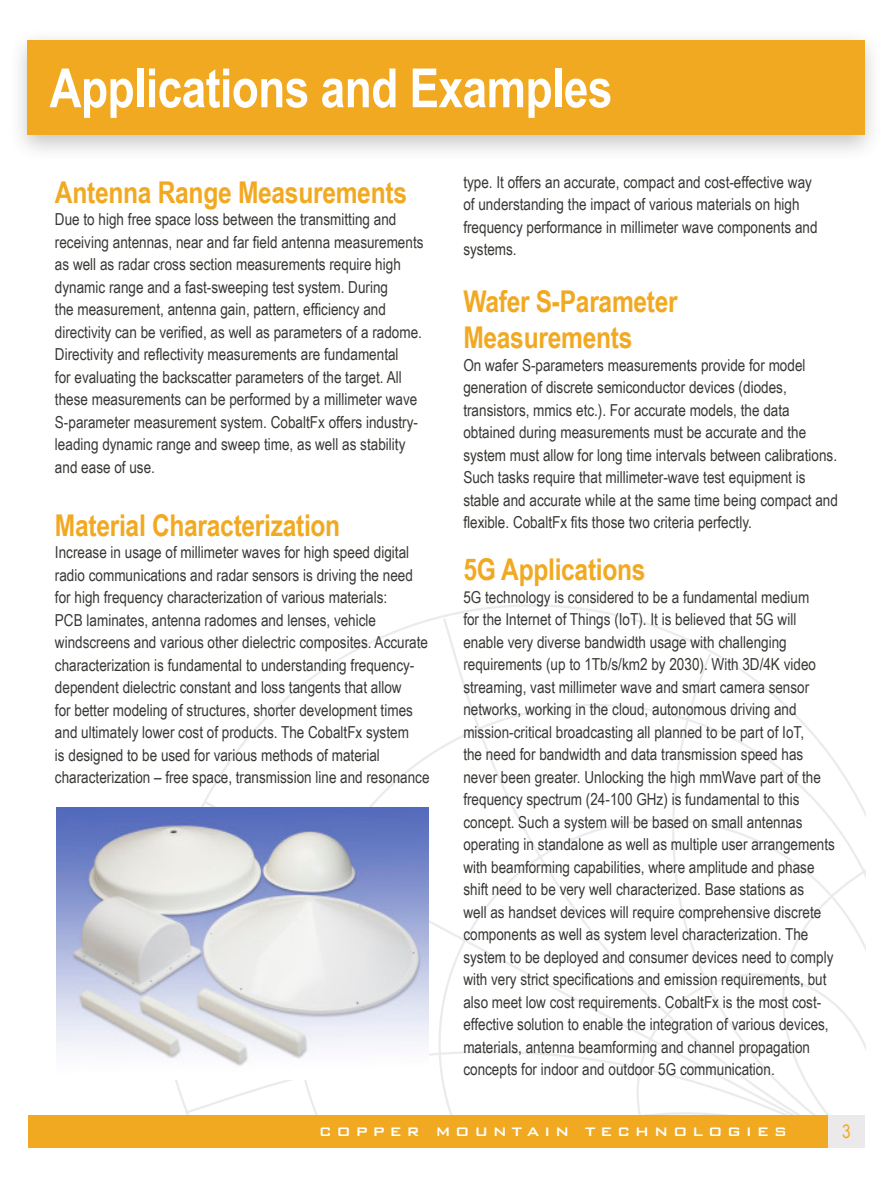
<style>
.page{position:relative;width:893px;height:1188px;background:#fff}
.page>*{position:absolute;margin:0;border:0;box-sizing:border-box;transform-origin:0 0}
.t1{font:700 54px "Arial Narrow";letter-spacing:-.01em;color:#fff}
.t2{font:700 30px/36px "Arial Narrow";letter-spacing:-.01em;color:#f2a922}
.t3{font:18.75px "Arial Narrow";color:#f2a922}
.INSIDE_TEXT{font:16.5px/22.5px "Arial Narrow";color:#383935}
.t4{font:500 16.5px "Bank Gothic";letter-spacing:.28em;color:#fff}
</style>
<div class="page">
<svg style="left:175px;top:604px;width:690px;height:511px"></svg>
<div style="left:828px;top:1115px;width:37px;height:33px;background:#ebe9e9"></div>
<div style="left:28px;top:1115px;width:800px;height:33px;background:#f2a922"></div>
<div style="left:8px;top:28px;width:875px;height:134px;background:#383935;opacity:.3"></div>
<div style="left:28px;top:40px;width:837px;height:95px;background:#f2a922"></div>
<img style="left:56px;top:807px;width:372px;height:273px">
<p class="t1" style="left:50px;top:47px;width:564px">Applications and Examples</p>
<p class="t2" style="left:55px;top:172px;width:354px">Antenna Range Measurements</p>
<p class="INSIDE_TEXT" style="left:55px;top:207px;width:370px">Due to high free space loss between the transmitting and receiving antennas, near and far field antenna measurements as well as radar cross section measurements require high dynamic range and a fast-sweeping test system. During<br>the measurement, antenna gain, pattern, efficiency and directivity can be verified, as well as parameters of a radome.<br>Directivity and reflectivity measurements are fundamental<br>for evaluating the backscatter parameters of the target. All these measurements can be performed by a millimeter wave S-parameter measurement system. CobaltFx offers industry&shy;leading dynamic range and sweep time, as well as stability and ease of use.</p>
<p class="t2" style="left:55px;top:505px;width:287px">Material Characterization</p>
<p class="INSIDE_TEXT" style="left:55px;top:540px;width:376px">Increase in usage of millimeter waves for high speed digital radio communications and radar sensors is driving the need for high frequency characterization of various materials:<br>PCB laminates, antenna radomes and lenses, vehicle windscreens and various other dielectric composites. Accurate characterization is fundamental to understanding frequency&shy;dependent dielectric constant and loss tangents that allow<br>for better modeling of structures, shorter development times and ultimately lower cost of products. The CobaltFx system<br>is designed to be used for various methods of material characterization – free space, transmission line and resonance</p>
<p class="INSIDE_TEXT" style="left:463px;top:170px;width:356px">type. It offers an accurate, compact and cost-effective way of understanding the impact of various materials on high frequency performance in millimeter wave components and systems.</p>
<p class="t2" style="left:463px;top:282px;width:216px">Wafer S-Parameter<br>Measurements</p>
<p class="INSIDE_TEXT" style="left:463px;top:353px;width:376px">On wafer S-parameters measurements provide for model generation of discrete semiconductor devices (diodes, transistors, mmics etc.). For accurate models, the data obtained during measurements must be accurate and the system must allow for long time intervals between calibrations.<br>Such tasks require that millimeter-wave test equipment is stable and accurate while at the same time being compact and flexible. CobaltFx fits those two criteria perfectly.</p>
<p class="t2" style="left:463px;top:550px;width:184px">5G Applications</p>
<p class="INSIDE_TEXT" style="left:463px;top:585px;width:373px">5G technology is considered to be a fundamental medium<br>for the Internet of Things (IoT). It is believed that 5G will enable very diverse bandwidth usage with challenging requirements (up to 1Tb/s/km2 by 2030). With 3D/4K video streaming, vast millimeter wave and smart camera sensor networks, working in the cloud, autonomous driving and mission-critical broadcasting all planned to be part of IoT,<br>the need for bandwidth and data transmission speed has never been greater. Unlocking the high mmWave part of the frequency spectrum (24-100 GHz) is fundamental to this concept. Such a system will be based on small antennas operating in standalone as well as multiple user arrangements with beamforming capabilities, where amplitude and phase shift need to be very well characterized. Base stations as<br>well as handset devices will require comprehensive discrete components as well as system level characterization. The system to be deployed and consumer devices need to comply with very strict specifications and emission requirements, but also meet low cost requirements. CobaltFx is the most cost&shy;effective solution to enable the integration of various devices, materials, antenna beamforming and channel propagation concepts for indoor and outdoor 5G communication.</p>
<p class="t4" style="left:319px;top:1119px;width:470px">COPPER MOUNTAIN TECHNOLOGIES</p>
<p class="t3" style="left:842px;top:1117px;width:10px">3</p>
</div>
